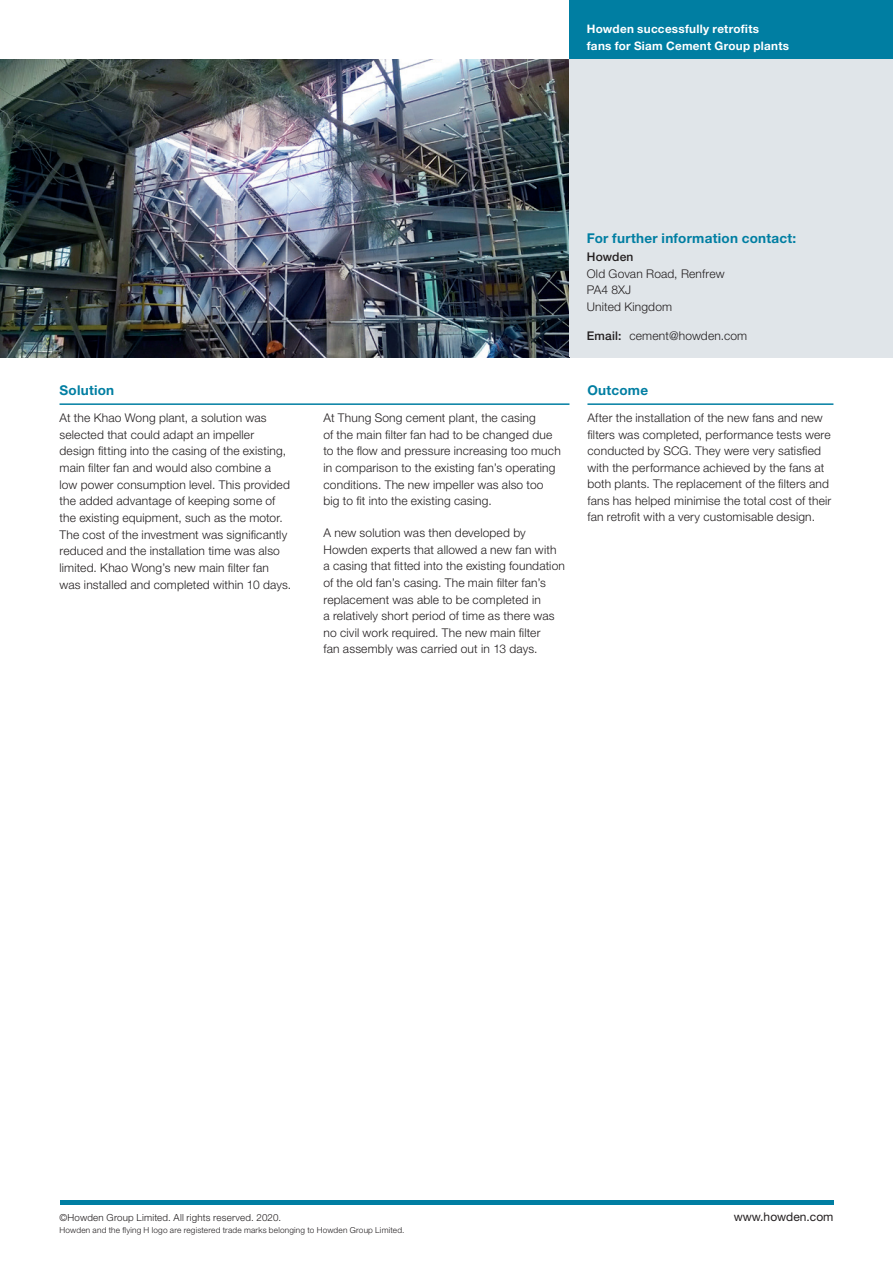
<style>
.page{position:relative;width:893px;height:1263px;background:#fff}
.page>*{position:absolute;margin:0;border:0;box-sizing:border-box;transform-origin:0 0}
.t1{font:700 13.5px "Helvetica Neue LT Pro";letter-spacing:.02em;color:#007ea2}
.t2{font:300 12px/16.6px "Helvetica Neue LT Pro";letter-spacing:.015em;color:#231f20}
.t3{font:12px "Helvetica Neue LT Pro";color:#231f20}
.t4{font:500 12px "Helvetica Neue LT Pro";letter-spacing:.015em;color:#231f20}
.t5{font:700 11.7px/17.2px "Helvetica Neue LT Pro";letter-spacing:.025em;color:#fff}
.t6{font:300 9.75px "Helvetica Neue LT Pro";letter-spacing:.02em;color:#231f20}
.t7{font:300 8.25px "Helvetica Neue LT Pro";letter-spacing:.025em;color:#231f20}
.s1{font-weight:500}
</style>
<div class="page">
<div style="left:570px;top:0;width:323px;height:60px;background:#007ea2"></div>
<hr style="left:0;top:356px;width:893px;height:2px;background:#e0e5e9">
<hr style="left:60px;top:403px;width:509px;height:2px;background:#007ea2">
<hr style="left:587px;top:403px;width:246px;height:2px;background:#007ea2">
<hr style="left:60px;top:1200px;width:773px;height:4px;background:#007ea2">
<img style="left:0;top:60px;width:570px;height:297px">
<div style="left:570px;top:60px;width:323px;height:297px;background:#e0e5e9"></div>
<p class="t5" style="left:587px;top:19px;width:204px">Howden successfully retrofits<br>fans for Siam Cement Group plants</p>
<p class="t1" style="left:60px;top:382px;width:56px">Solution</p>
<p class="t2" style="left:60px;top:409px;width:233px">At the Khao Wong plant, a solution was selected that could adapt an impeller design fitting into the casing of the existing, main filter fan and would also combine a low power consumption level. This provided the added advantage of keeping some of the existing equipment, such as the motor.<br>The cost of the investment was significantly reduced and the installation time was also limited. Khao Wong’s new main filter fan was installed and completed within 10 days.</p>
<p class="t2" style="left:323px;top:409px;width:239px">At Thung Song cement plant, the casing<br>of the main filter fan had to be changed due to the flow and pressure increasing too much in comparison to the existing fan’s operating conditions. The new impeller was also too big to fit into the existing casing.</p>
<p class="t2" style="left:323px;top:524px;width:243px">A new solution was then developed by Howden experts that allowed a new fan with a casing that fitted into the existing foundation of the old fan’s casing. The main filter fan’s replacement was able to be completed in<br>a relatively short period of time as there was no civil work required. The new main filter<br>fan assembly was carried out in 13 days.</p>
<p class="t1" style="left:587px;top:229px;width:211px">For further information contact:</p>
<p class="t4" style="left:587px;top:250px;width:48px">Howden</p>
<p class="t2" style="left:587px;top:265px;width:139px">Old Govan Road, Renfrew<br>PA4 8XJ<br>United Kingdom</p>
<p class="t2" style="left:587px;top:327px;width:162px"><span class="s1">Email:</span> cement@howden.com</p>
<p class="t1" style="left:587px;top:382px;width:62px">Outcome</p>
<p class="t2" style="left:587px;top:409px;width:245px">After the installation of the new fans and new filters was completed, performance tests were conducted by SCG. They were very satisfied with the performance achieved by the fans at both plants. The replacement of the filters and fans has helped minimise the total cost of their fan retrofit with a very customisable design.</p>
<p class="t6" style="left:60px;top:1211px;width:223px">©Howden Group Limited. All rights reserved. 2020.</p>
<p class="t3" style="left:734px;top:1210px;width:101px">www.howden.com</p>
<p class="t7" style="left:60px;top:1225px;width:346px">Howden and the flying H logo are registered trade marks belonging to Howden Group Limited.</p>
</div>
